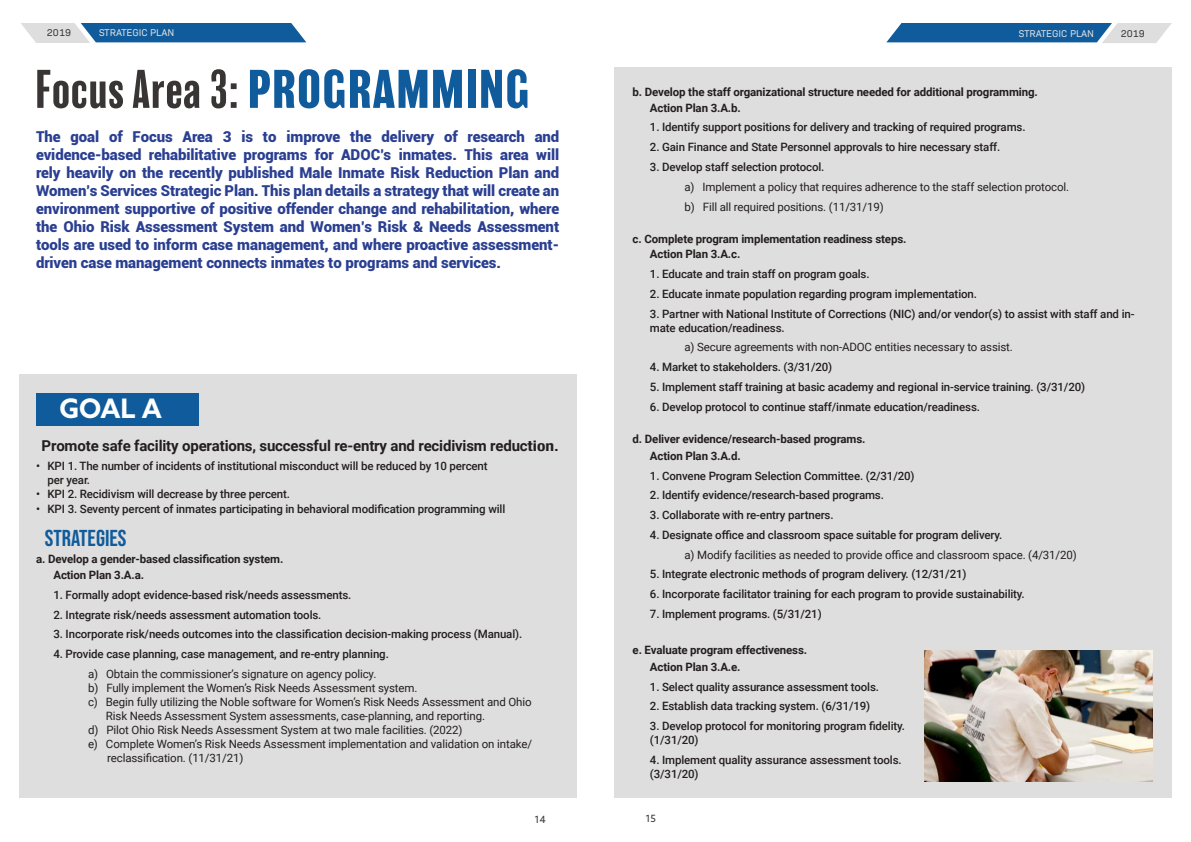
<style>
.page{position:relative;width:1191px;height:842px;background:#fff}
.page>*{position:absolute;margin:0;border:0;box-sizing:border-box;transform-origin:0 0}
.t1{font:condensed 50px "Balboa";letter-spacing:.025em;color:#393535}
.t2{font:700 26.9px "Azo Sans";color:#fff}
.t3{font:23px "Bebas Neue";color:#0f5b9b}
.t4{font:900 15px/18px "Roboto";letter-spacing:-.005em;color:#2a3f91;text-align:justify}
.t5{font:700 15px "Roboto";letter-spacing:-.01em;color:#241f1f}
.t6{font:500 11.5px/14px "Roboto";letter-spacing:-.01em;color:#241f1f}
.t7{font:11.5px/19.8px "Roboto";letter-spacing:-.01em;color:#241f1f}
.t8{font:700 11.5px "Roboto";letter-spacing:-.01em;color:#241f1f}
.t9{font:10px "Bio Sans";color:#dedede}
.t10{font:10px "Bio Sans";color:#393535}
.t11{font:10px "Azo Sans";color:#393535}
.s1{font-weight:700;font-stretch:normal;color:#0f5b9b}
.s2{font-family:"Helvetica Neue";font-stretch:condensed;font-size:14.5px}
</style>
<div class="page">
<div style="left:614px;top:68px;width:558px;height:730px;background:#dedede"></div>
<div style="left:19px;top:374px;width:557px;height:424px;background:#dedede"></div>
<svg style="left:21px;top:23px;width:285px;height:20px;background:#4c83b1"></svg>
<svg style="left:886px;top:23px;width:285px;height:20px;background:#4c83b1"></svg>
<div style="left:36px;top:393px;width:162px;height:32px;background:#0f5b9b"></div>
<img style="left:924px;top:650px;width:228px;height:132px">
<p class="t10" style="left:47px;top:26px;width:26px">2019</p>
<p class="t9" style="left:99px;top:26px;width:77px">STRATEGIC PLAN</p>
<p class="t9" style="left:1018px;top:26px;width:77px">STRATEGIC PLAN</p>
<p class="t10" style="left:1120px;top:26px;width:26px">2019</p>
<h1 class="t1" style="left:36px;top:64px;width:495px">Focus Area 3: <span class="s1">PROGRAMMING</span></h1>
<p class="t4" style="left:36px;top:127px;width:525px">The goal of Focus Area 3 is to improve the delivery of research and evidence-based rehabilitative programs for ADOC’s inmates. This area will rely heavily on the recently published Male Inmate Risk Reduction Plan and Women’s Services Strategic Plan. This plan details a strategy that will create an environment supportive of positive offender change and rehabilitation, where the Ohio Risk Assessment System and Women’s Risk &amp; Needs Assessment tools are used to inform case management, and where proactive assessment&shy;driven case management connects inmates to programs and services.</p>
<p class="t8" style="left:632px;top:84px;width:407px">b. Develop the staff organizational structure needed for additional programming.</p>
<p class="t8" style="left:650px;top:100px;width:92px">Action Plan 3.A.b.</p>
<p class="t6" style="left:650px;top:120px;width:377px">1. Identify support positions for delivery and tracking of required programs.</p>
<p class="t6" style="left:650px;top:140px;width:352px">2. Gain Finance and State Personnel approvals to hire necessary staff.</p>
<p class="t6" style="left:650px;top:159px;width:176px">3. Develop staff selection protocol.</p>
<p class="t7" style="left:684px;top:176px;width:386px">a) Implement a policy that requires adherence to the staff selection protocol. b) Fill all required positions. (11/31/19)</p>
<p class="t8" style="left:632px;top:230px;width:275px">c. Complete program implementation readiness steps.</p>
<p class="t8" style="left:650px;top:246px;width:92px">Action Plan 3.A.c.</p>
<p class="t6" style="left:650px;top:267px;width:221px">1. Educate and train staff on program goals.</p>
<p class="t6" style="left:650px;top:286px;width:328px">2. Educate inmate population regarding program implementation.</p>
<p class="t6" style="left:650px;top:306px;width:486px">3. Partner with National Institute of Corrections (NIC) and/or vendor(s) to assist with staff and in&shy;mate education/readiness.</p>
<p class="t7" style="left:684px;top:337px;width:330px">a) Secure agreements with non-ADOC entities necessary to assist.</p>
<p class="t6" style="left:650px;top:360px;width:184px">4. Market to stakeholders. (3/31/20)</p>
<p class="t6" style="left:650px;top:379px;width:437px">5. Implement staff training at basic academy and regional in-service training. (3/31/20)</p>
<p class="t6" style="left:650px;top:399px;width:332px">6. Develop protocol to continue staff/inmate education/readiness.</p>
<h2 class="t2" style="left:59px;top:391px;width:104px">GOAL A</h2>
<h3 class="t5" style="left:42px;top:436px;width:518px">Promote safe facility operations, successful re-entry and recidivism reduc<span class="s2">tion.</span></h3>
<p class="t6" style="left:48px;top:459px;width:442px;text-indent:-12px">• KPI 1. The number of incidents of institutional misconduct will be reduced by 10 percent per year.</p>
<p class="t6" style="left:36px;top:487px;width:255px">• KPI 2. Recidivism will decrease by three percent.</p>
<p class="t6" style="left:36px;top:501px;width:471px">• KPI 3. Seventy percent of inmates participating in behavioral modification programming will</p>
<h3 class="t3" style="left:45px;top:525px;width:83px">STRATEGIES</h3>
<p class="t8" style="left:36px;top:551px;width:249px">a. Develop a gender-based classification system.</p>
<p class="t8" style="left:53px;top:567px;width:92px">Action Plan 3.A.a.</p>
<p class="t6" style="left:53px;top:587px;width:299px">1. Formally adopt evidence-based risk/needs assessments.</p>
<p class="t6" style="left:53px;top:607px;width:269px">2. Integrate risk/needs assessment automation tools.</p>
<p class="t6" style="left:53px;top:627px;width:470px">3. Incorporate risk/needs outcomes into the classification decision-making process (Manual).</p>
<p class="t6" style="left:53px;top:646px;width:337px">4. Provide case planning, case management, and re-entry planning.</p>
<p class="t7" style="left:88px;top:663px;width:290px">a) Obtain the commissioner’s signature on agency policy.</p>
<p class="t7" style="left:88px;top:677px;width:331px">b) Fully implement the Women’s Risk Needs Assessment system.</p>
<p class="t7" style="left:88px;top:691px;width:445px">c) Begin fully utilizing the Noble software for Women’s Risk Needs Assessment and Ohio</p>
<p class="t7" style="left:106px;top:705px;width:381px">Risk Needs Assessment System assessments, case-planning, and reporting.</p>
<p class="t7" style="left:88px;top:719px;width:376px">d) Pilot Ohio Risk Needs Assessment System at two male facilities. (2022)</p>
<p class="t7" style="left:88px;top:733px;width:445px">e) Complete Women’s Risk Needs Assessment implementation and validation on intake/</p>
<p class="t7" style="left:107px;top:747px;width:138px">reclassification. (11/31/21)</p>
<p class="t8" style="left:632px;top:431px;width:234px">d. Deliver evidence/research-based programs.</p>
<p class="t8" style="left:650px;top:448px;width:92px">Action Plan 3.A.d.</p>
<p class="t6" style="left:650px;top:468px;width:266px">1. Convene Program Selection Committee. (2/31/20)</p>
<p class="t6" style="left:650px;top:488px;width:235px">2. Identify evidence/research-based programs.</p>
<p class="t6" style="left:650px;top:507px;width:185px">3. Collaborate with re-entry partners.</p>
<p class="t6" style="left:650px;top:527px;width:354px">4. Designate office and classroom space suitable for program delivery.</p>
<p class="t7" style="left:684px;top:544px;width:394px">a) Modify facilities as needed to provide office and classroom space. (4/31/20)</p>
<p class="t6" style="left:650px;top:567px;width:318px">5. Integrate electronic methods of program delivery. (12/31/21)</p>
<p class="t6" style="left:650px;top:586px;width:376px">6. Incorporate facilitator training for each program to provide sustainability.</p>
<p class="t6" style="left:650px;top:606px;width:173px">7. Implement programs. (5/31/21)</p>
<p class="t8" style="left:632px;top:642px;width:176px">e. Evaluate program effectiveness.</p>
<p class="t8" style="left:650px;top:659px;width:92px">Action Plan 3.A.e.</p>
<p class="t6" style="left:650px;top:679px;width:231px">1. Select quality assurance assessment tools.</p>
<p class="t6" style="left:650px;top:699px;width:222px">2. Establish data tracking system. (6/31/19)</p>
<p class="t6" style="left:650px;top:718px;width:256px">3. Develop protocol for monitoring program fidelity. (1/31/20)</p>
<p class="t6" style="left:650px;top:752px;width:253px">4. Implement quality assurance assessment tools. (3/31/20)</p>
<p class="t11" style="left:534px;top:813px;width:13px">14</p>
<p class="t11" style="left:645px;top:811px;width:12px">15</p>
</div>
